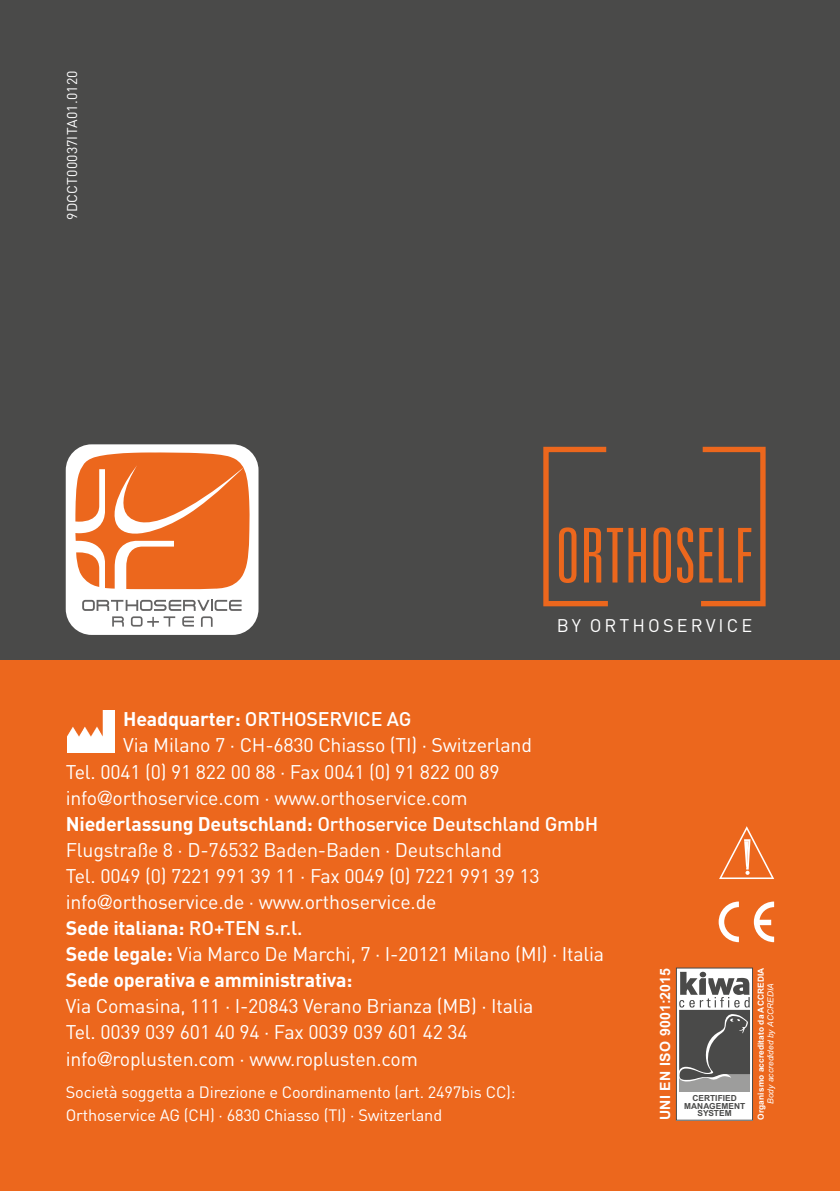
<style>
.page{position:relative;width:840px;height:1191px;background:#fff}
.page>*{position:absolute;margin:0;border:0;box-sizing:border-box;transform-origin:0 0}
.t1{font:300 ultra-condensed 75.6px "Univers";letter-spacing:-.005em;color:#ec671d}
.t2{font:19.6px/26px "DIN";letter-spacing:-.01em;color:#fff}
.t3{font:500 19.6px "DIN";letter-spacing:-.01em;color:#fff}
.t4{font:700 19.6px "DIN";letter-spacing:-.01em;color:#fff}
.t5{font:18px "DIN";letter-spacing:.17em;color:#fff}
.t6{font:16.4px/22.8px "DIN";letter-spacing:-.01em;color:#fff}
.t7{font:700 14.2px "Arial";letter-spacing:.01em;color:#fff}
.t8{font:14px "DIN";letter-spacing:.01em;color:#fff}
.t9{font:700 8.4px "Arial";letter-spacing:.01em;color:#fff}
.t10{font:700 8.4px/7.8px "Arial";letter-spacing:.005em;color:#4a4a49;text-align:center}
.t11{font:italic 8.4px "Arial";letter-spacing:.01em;color:#fff}
.s1{font-weight:700}
.s2{font-family:"Univers";font-weight:300}
.s3{font-weight:500}
</style>
<div class="page">
<div style="left:0;top:0;width:839px;height:1191px;background:#ec671d"></div>
<div style="left:0;top:0;width:839px;height:659px;background:#4a4a49"></div>
<svg style="left:719px;top:826px;width:54px;height:53px"></svg>
<svg style="left:718px;top:901px;width:20px;height:41px"></svg>
<svg style="left:753px;top:901px;width:20px;height:41px"></svg>
<div style="left:676px;top:968px;width:76px;height:152px;background:#fff"></div>
<div style="left:675px;top:967px;width:77px;height:153px;border:1px solid #4a4a49"></div>
<div style="left:678px;top:1074px;width:71px;height:17px;background:#9d9d9c"></div>
<svg style="left:678px;top:971px;width:71px;height:111px"></svg>
<div style="left:66px;top:444px;width:192px;height:191px;background:#fff;border-radius:26px"></div>
<svg style="left:75px;top:452px;width:174px;height:137px"></svg>
<svg style="left:82px;top:600px;width:159px;height:27px"></svg>
<svg style="left:543px;top:446px;width:65px;height:161px"></svg>
<svg style="left:701px;top:446px;width:65px;height:161px"></svg>
<img style="left:68px;top:710px;width:47px;height:42px">
<p class="t8" style="left:63px;top:220px;width:151px;rotate:-90deg">9DCCT00037ITA01.0120</p>
<h1 class="t1" style="left:554px;top:516px;width:200px">ORTHOSELF</h1>
<p class="t5" style="left:556px;top:614px;width:197px">BY ORTHOSERVICE</p>
<p class="t3" style="left:123px;top:706px;width:289px"><span class="s1">Headquarter:</span> ORTHOSERVICE AG</p>
<p class="t2" style="left:123px;top:732px;width:410px">Via Milano 7 · CH-6830 Chiasso (TI) · Switzerland</p>
<p class="t2" style="left:66px;top:758px;width:435px">Tel. 0041 (0) 91 822 00 88 · Fax 0041 (0) 91 822 00 89</p>
<p class="t2" style="left:66px;top:784px;width:403px">info<span class="s2">@</span>orthoservice.com · www.orthoservice.com</p>
<p class="t3" style="left:66px;top:811px;width:534px"><span class="s1">Niederlassung Deutschland:</span> Orthoservice Deutschland GmbH</p>
<p class="t2" style="left:66px;top:836px;width:437px">Flugstraße 8 · D-76532 Baden-Baden · Deutschland</p>
<p class="t2" style="left:66px;top:862px;width:475px">Tel. 0049 (0) 7221 991 39 11 · Fax 0049 (0) 7221 991 39 13</p>
<p class="t2" style="left:66px;top:888px;width:372px">info<span class="s2">@</span>orthoservice.de · www.orthoservice.de</p>
<p class="t4" style="left:66px;top:915px;width:238px">Sede italiana: <span class="s3">RO+TEN s.r.l.</span></p>
<p class="t2" style="left:66px;top:940px;width:539px"><span class="s1">Sede legale:</span> Via Marco De Marchi, 7 · I-20121 Milano (MI) · Italia</p>
<p class="t4" style="left:66px;top:967px;width:288px">Sede operativa e amministrativa:</p>
<p class="t2" style="left:66px;top:993px;width:469px">Via Comasina, 111 · I-20843 Verano Brianza (MB) · Italia<br>Tel. 0039 039 601 40 94 · Fax 0039 039 601 42 34 info<span class="s2">@</span>roplusten.com · www.roplusten.com</p>
<p class="t6" style="left:66px;top:1080px;width:451px">Società soggetta a Direzione e Coordinamento (art. 2497bis CC):<br>Orthoservice AG (CH) · 6830 Chiasso (TI) · Switzerland</p>
<p class="t7" style="left:655px;top:1120px;width:154px;rotate:-90deg">UNI EN ISO 9001:2015</p>
<p class="t10" style="left:683px;top:1094px;width:62px">CERTIFIED<br>MANAGEMENT<br>SYSTEM</p>
<p class="t9" style="left:755px;top:1119px;width:153px;rotate:-90deg">Organismo accreditato da ACCREDIA</p>
<p class="t11" style="left:764px;top:1104px;width:122px;rotate:-90deg">Body accredided by ACCREDIA</p>
</div>
